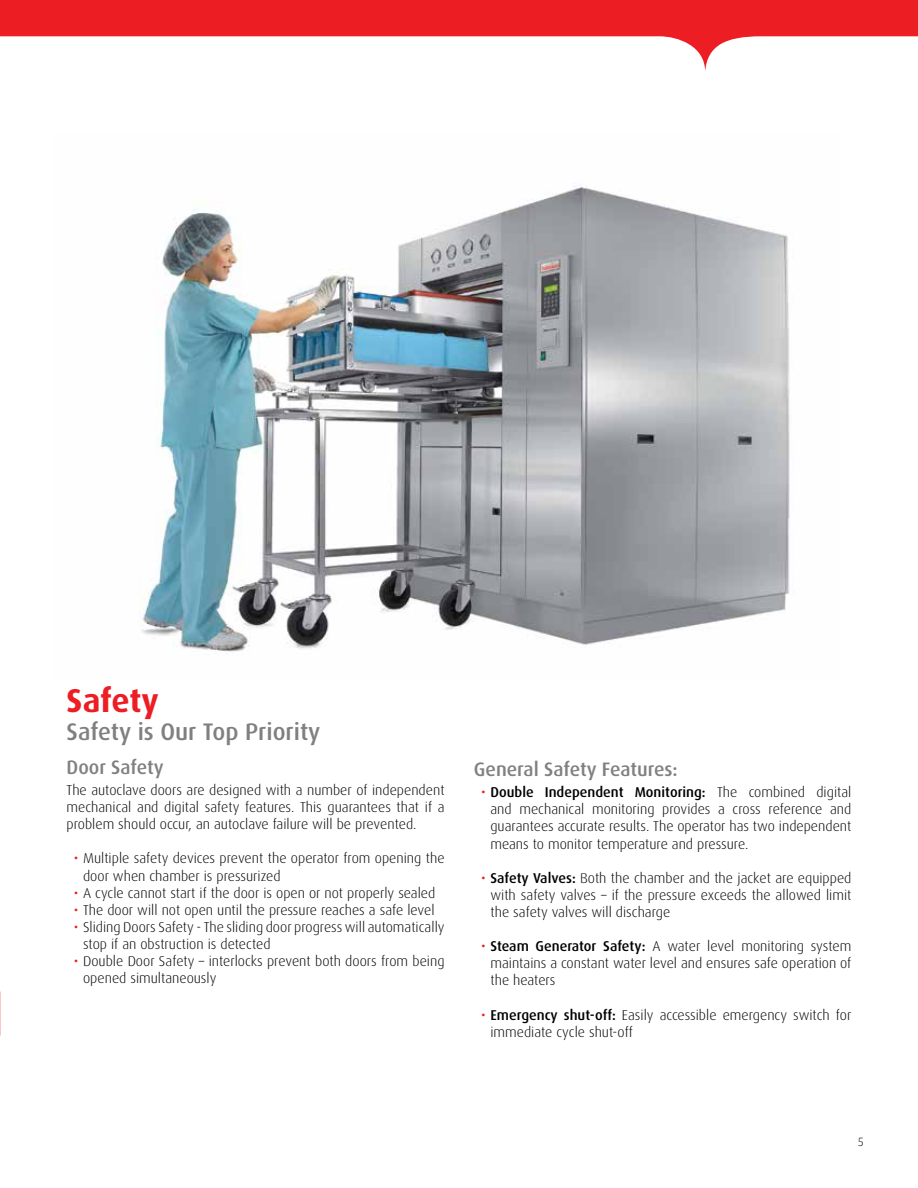
<style>
.page{position:relative;width:918px;height:1188px;background:#fff}
.page>*{position:absolute;margin:0;border:0;box-sizing:border-box;transform-origin:0 0}
.t1{font:700 33px "Dax";letter-spacing:-.01em;color:#ed1d24}
.t2{font:500 24px "Dax";color:#808080}
.t3{font:500 19.5px "Dax";color:#808080}
.t4{font:300 14.25px/17.1px "Dax";color:#000;text-align:justify}
.t5{font:300 12px "Dax";color:#000}
.s1{font-weight:400;color:#ed1d24}
.s2{font-weight:500}
</style>
<div class="page">
<img style="left:138px;top:182px;width:657px;height:471px">
<svg style="left:0;top:0;width:918px;height:71px;fill:#ed1d24"></svg>
<h1 class="t1" style="left:67px;top:682px;width:94px">Safety</h1>
<h2 class="t2" style="left:67px;top:718px;width:255px">Safety is Our Top Priority</h2>
<h3 class="t3" style="left:67px;top:756px;width:99px">Door Safety</h3>
<p class="t4" style="left:67px;top:782px;width:380px">The autoclave doors are designed with a number of independent mechanical and digital safety features. This guarantees that if a problem should occur, an autoclave failure will be prevented.</p>
<p class="t4" style="left:83px;top:850px;width:363px;text-indent:-9px"><span class="s1">•</span> Multiple safety devices prevent the operator from opening the door when chamber is pressurized</p>
<p class="t4" style="left:74px;top:884px;width:363px"><span class="s1">•</span> A cycle cannot start if the door is open or not properly sealed</p>
<p class="t4" style="left:74px;top:901px;width:362px"><span class="s1">•</span> The door will not open until the pressure reaches a safe level</p>
<p class="t4" style="left:83px;top:919px;width:363px;text-indent:-9px"><span class="s1">•</span> Sliding Doors Safety - The sliding door progress will automatically stop if an obstruction is detected</p>
<p class="t4" style="left:83px;top:953px;width:363px;text-indent:-9px"><span class="s1">•</span> Double Door Safety – interlocks prevent both doors from being opened simultaneously</p>
<h3 class="t3" style="left:474px;top:758px;width:205px">General Safety Features:</h3>
<p class="t4" style="left:490px;top:784px;width:362px;text-indent:-9px"><span class="s1">•</span> <span class="s2">Double Independent Monitoring:</span> The combined digital and mechanical monitoring provides a cross reference and guarantees accurate results. The operator has two independent means to monitor temperature and pressure.</p>
<p class="t4" style="left:490px;top:869px;width:362px;text-indent:-9px"><span class="s1">•</span> <span class="s2">Safety Valves:</span> Both the chamber and the jacket are equipped with safety valves – if the pressure exceeds the allowed limit the safety valves will discharge</p>
<p class="t4" style="left:490px;top:938px;width:362px;text-indent:-9px"><span class="s1">•</span> <span class="s2">Steam Generator Safety:</span> A water level monitoring system maintains a constant water level and ensures safe operation of the heaters</p>
<p class="t4" style="left:490px;top:1006px;width:362px;text-indent:-9px"><span class="s1">•</span> <span class="s2">Emergency shut-off:</span> Easily accessible emergency switch for immediate cycle shut-off</p>
<p class="t5" style="left:858px;top:1135px;width:8px">5</p>
</div>
